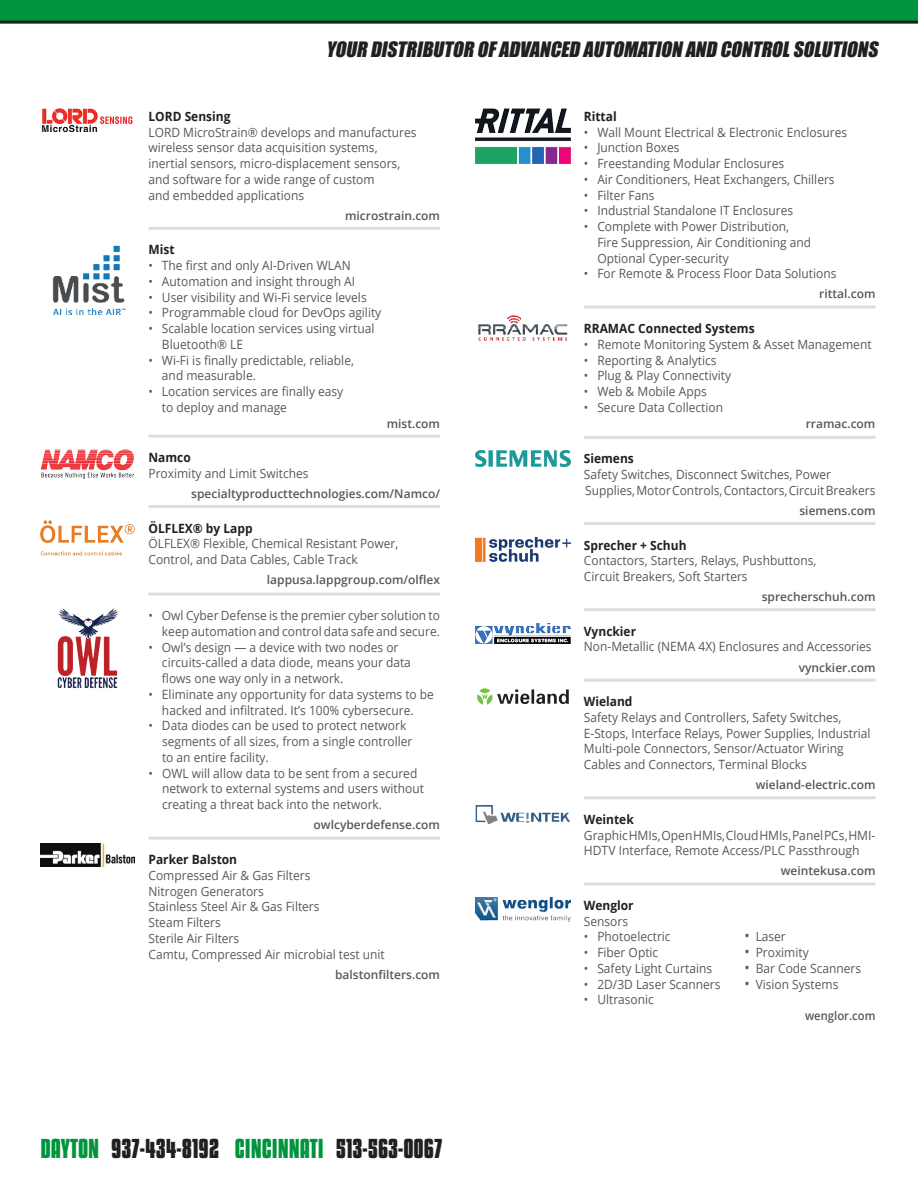
<style>
.page{position:relative;width:918px;height:1188px;background:#fff}
.page>*{position:absolute;margin:0;border:0;box-sizing:border-box;transform-origin:0 0}
.t1{font:700 24px "Kenyan Coffee Rg";color:#231f20}
.t2{font:italic 19.5px "Impact";color:#231f20}
.t3{font:12.75px/15.8px "Open Sans";color:#57585a;scale:.94 1}
.t4{font:12.75px/15.8px "Open Sans";color:#57585a;scale:.95 1}
.t5{font:700 12.75px/15.8px "Open Sans";color:#231f20;scale:.94 1}
.t6{font:600 12px "Open Sans";color:#57585a}
.t7{font:600 12px "Open Sans";color:#57585a;scale:.94 1}
.s1{font-weight:700;color:#231f20}
.s2{color:#00943d}
.s3{font-weight:400;color:#57585a}
.s4{font-size:15px}
</style>
<div class="page">
<hr style="left:148px;top:505px;width:292px;height:3px;background:#dcdddf">
<hr style="left:148px;top:593px;width:292px;height:3px;background:#dcdddf">
<hr style="left:148px;top:837px;width:292px;height:3px;background:#dcdddf">
<hr style="left:148px;top:227px;width:292px;height:3px;background:#dcdddf">
<hr style="left:148px;top:435px;width:292px;height:3px;background:#dcdddf">
<img style="left:41px;top:108px;width:92px;height:24px">
<img style="left:52px;top:245px;width:74px;height:69px">
<img style="left:40px;top:450px;width:94px;height:28px">
<img style="left:40px;top:520px;width:95px;height:35px">
<img style="left:57px;top:608px;width:61px;height:80px">
<img style="left:40px;top:844px;width:95px;height:23px">
<hr style="left:584px;top:436px;width:291px;height:3px;background:#dcdddf">
<hr style="left:584px;top:522px;width:291px;height:3px;background:#dcdddf">
<hr style="left:584px;top:608px;width:291px;height:3px;background:#dcdddf">
<hr style="left:584px;top:679px;width:291px;height:3px;background:#dcdddf">
<hr style="left:584px;top:796px;width:291px;height:3px;background:#dcdddf">
<hr style="left:584px;top:882px;width:291px;height:3px;background:#dcdddf">
<hr style="left:584px;top:306px;width:291px;height:3px;background:#dcdddf">
<img style="left:476px;top:108px;width:94px;height:55px">
<img style="left:478px;top:315px;width:90px;height:26px">
<img style="left:476px;top:451px;width:94px;height:15px">
<img style="left:476px;top:537px;width:94px;height:24px">
<img style="left:476px;top:623px;width:94px;height:21px">
<img style="left:477px;top:688px;width:92px;height:17px">
<img style="left:476px;top:805px;width:94px;height:20px">
<img style="left:476px;top:897px;width:94px;height:25px">
<svg style="left:0;top:0;width:918px;height:24px"></svg>
<p class="t2" style="left:326px;top:35px;width:558px">YOUR DISTRIBUTOR OFADVANCED AUTOMATION AND CONTROLSOLUTIONS</p>
<p class="t3" style="left:148px;top:108px;width:287px"><span class="s1">LORD Sensing<br></span>LORD MicroStrain® develops and manufactures wireless sensor data acquisition systems, inertial sensors, micro-displacement sensors, and software for a wide range of custom<br>and embedded applications</p>
<p class="t6" style="left:345px;top:207px;width:96px">microstrain.com</p>
<p class="t5" style="left:148px;top:241px;width:29px">Mist</p>
<p class="t3" style="left:148px;top:257px;width:217px">• The first and only AI-Driven WLAN</p>
<p class="t3" style="left:148px;top:273px;width:221px">• Automation and insight through AI</p>
<p class="t3" style="left:148px;top:289px;width:234px">• User visibility and Wi-Fi service levels</p>
<p class="t3" style="left:148px;top:304px;width:249px">• Programmable cloud for DevOps agility</p>
<p class="t3" style="left:162px;top:320px;width:228px;text-indent:-13px">• Scalable location services using virtual<br>Bluetooth® LE</p>
<p class="t3" style="left:162px;top:352px;width:206px;text-indent:-13px">• Wi-Fi is finally predictable, reliable, and measurable.</p>
<p class="t3" style="left:162px;top:383px;width:194px;text-indent:-13px">• Location services are finally easy to deploy and manage</p>
<p class="t6" style="left:387px;top:415px;width:55px">mist.com</p>
<p class="t3" style="left:148px;top:449px;width:172px"><span class="s1">Namco<br></span>Proximity and Limit Switches</p>
<p class="t6" style="left:191px;top:485px;width:250px">specialtyproducttechnologies.com/Namco/</p>
<p class="t3" style="left:148px;top:520px;width:267px"><span class="s1">ÖLFLEX® by Lapp<br></span>ÖLFLEX® Flexible, Chemical Resistant Power,<br>Control, and Data Cables, Cable Track</p>
<p class="t6" style="left:267px;top:572px;width:175px">lappusa.lappgroup.com/olflex</p>
<p class="t3" style="left:148px;top:607px;width:312px;text-align:right">• Owl Cyber Defense is the premier cyber solution to keep automation and control data safe and secure.</p>
<p class="t3" style="left:162px;top:639px;width:266px;text-indent:-13px">• Owl’s design — a device with two nodes or circuits-called a data diode, means your data flows one way only in a network.</p>
<p class="t3" style="left:148px;top:686px;width:305px;text-align:center">• Eliminate any opportunity for data systems to be hacked and infiltrated. It’s 100% cybersecure.</p>
<p class="t3" style="left:162px;top:717px;width:268px;text-indent:-14px">• Data diodes can be used to protect network segments of all sizes, from a single controller to an entire facility.</p>
<p class="t3" style="left:162px;top:765px;width:280px;text-indent:-13px">• OWL will allow data to be sent from a secured network to external systems and users without creating a threat back into the network.</p>
<p class="t6" style="left:314px;top:817px;width:128px">owlcyberdefense.com</p>
<p class="t3" style="left:148px;top:851px;width:253px"><span class="s1">Parker Balston<br></span>Compressed Air &amp; Gas Filters<br>Nitrogen Generators<br>Stainless Steel Air &amp; Gas Filters<br>Steam Filters<br>Sterile Air Filters<br>Camtu, Compressed Air microbial test unit</p>
<p class="t6" style="left:335px;top:966px;width:107px">balstonfilters.com</p>
<p class="t1" style="left:40px;top:1134px;width:403px"><span class="s2">DAYTON</span> 937-434-8192 <span class="s2">CINCINNATI</span> 513-563-0067</p>
<p class="t5" style="left:584px;top:108px;width:36px">Rittal</p>
<p class="t3" style="left:584px;top:124px;width:282px">• Wall Mount Electrical &amp; Electronic Enclosures</p>
<p class="t3" style="left:584px;top:140px;width:103px">• Junction Boxes</p>
<p class="t3" style="left:584px;top:155px;width:215px">• Freestanding Modular Enclosures</p>
<p class="t3" style="left:584px;top:171px;width:268px">• Air Conditioners, Heat Exchangers, Chillers</p>
<p class="t3" style="left:584px;top:187px;width:77px">• Filter Fans</p>
<p class="t3" style="left:584px;top:203px;width:224px">• Industrial Standalone IT Enclosures</p>
<p class="t3" style="left:597px;top:218px;width:229px;text-indent:-14px">• Complete with Power Distribution,<br>Fire Suppression, Air Conditioning and<br>Optional Cyper-security</p>
<p class="t3" style="left:584px;top:266px;width:270px">• For Remote &amp; Process Floor Data Solutions</p>
<p class="t6" style="left:819px;top:286px;width:58px">rittal.com</p>
<p class="t5" style="left:584px;top:320px;width:183px">RRAMAC Connected Systems</p>
<p class="t3" style="left:584px;top:336px;width:308px">• Remote Monitoring System &amp; Asset Management</p>
<p class="t3" style="left:584px;top:352px;width:143px">• Reporting &amp; Analytics</p>
<p class="t3" style="left:584px;top:367px;width:158px">• Plug &amp; Play Connectivity</p>
<p class="t3" style="left:584px;top:383px;width:132px">• Web &amp; Mobile Apps</p>
<p class="t3" style="left:584px;top:399px;width:150px">• Secure Data Collection</p>
<p class="t6" style="left:806px;top:415px;width:71px">rramac.com</p>
<p class="t3" style="left:584px;top:451px;width:312px"><span class="s1">Siemens<br></span>Safety Switches, Disconnect Switches, Power<br>Supplies, Motor Controls, Contactors, Circuit Breakers</p>
<p class="t6" style="left:799px;top:502px;width:77px">siemens.com</p>
<p class="t3" style="left:584px;top:537px;width:249px"><span class="s1">Sprecher + Schuh<br></span>Contactors, Starters, Relays, Pushbuttons,<br>Circuit Breakers, Soft Starters</p>
<p class="t6" style="left:762px;top:588px;width:115px">sprecherschuh.com</p>
<p class="t3" style="left:584px;top:623px;width:308px"><span class="s1">Vynckier<br></span>Non-Metallic (NEMA 4X) Enclosures and Accessories</p>
<p class="t6" style="left:799px;top:659px;width:78px">vynckier.com</p>
<p class="t3" style="left:584px;top:693px;width:307px"><span class="s1">Wieland<br></span>Safety Relays and Controllers, Safety Switches, E-Stops, Interface Relays, Power Supplies, Industrial Multi-pole Connectors, Sensor/Actuator Wiring Cables and Connectors, Terminal Blocks</p>
<p class="t6" style="left:756px;top:777px;width:121px">wieland-electric.com</p>
<p class="t4" style="left:584px;top:811px;width:309px"><span class="s1">Weintek<br></span>Graphic HMIs, Open HMIs, Cloud HMIs, Panel PCs, HMI-<br>HDTV Interface, Remote Access/PLC Passthrough</p>
<p class="t6" style="left:781px;top:863px;width:96px">weintekusa.com</p>
<p class="t5" style="left:584px;top:897px;width:55px">Wenglor<br><span class="s3">Sensors</span></p>
<p class="t3" style="left:584px;top:929px;width:94px">• Photoelectric</p>
<p class="t3" style="left:744px;top:929px;width:46px"><span class="s4">•</span> Laser</p>
<p class="t3" style="left:584px;top:944px;width:81px">• Fiber Optic</p>
<p class="t3" style="left:744px;top:944px;width:70px"><span class="s4">•</span> Proximity</p>
<p class="t3" style="left:584px;top:960px;width:138px">• Safety Light Curtains</p>
<p class="t3" style="left:744px;top:960px;width:126px"><span class="s4">•</span> Bar Code Scanners</p>
<p class="t3" style="left:584px;top:976px;width:147px">• 2D/3D Laser Scanners</p>
<p class="t3" style="left:744px;top:976px;width:102px"><span class="s4">•</span> Vision Systems</p>
<p class="t3" style="left:584px;top:992px;width:76px">• Ultrasonic</p>
<p class="t7" style="left:805px;top:1008px;width:76px">wenglor.com</p>
</div>
